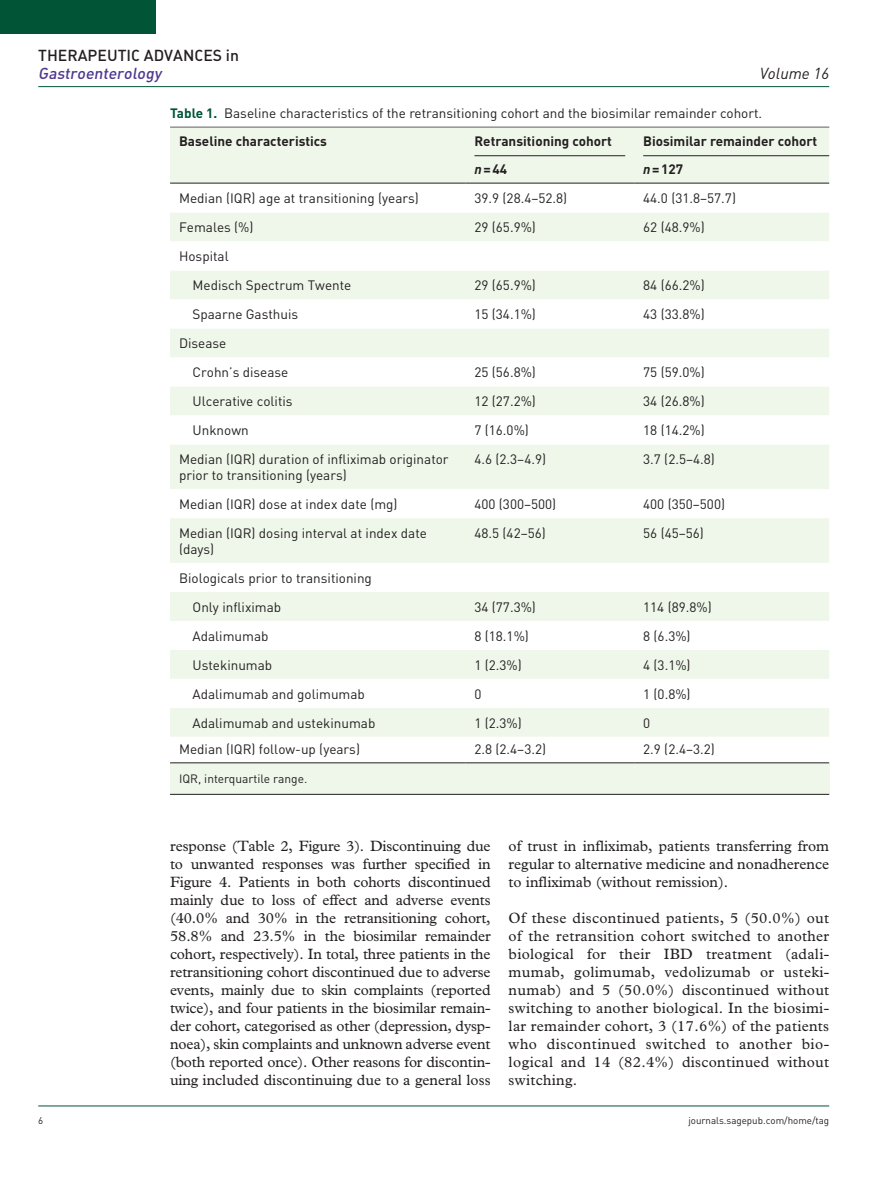
<style>
.page{position:relative;width:893px;height:1191px;background:#fff}
.page>*{position:absolute;margin:0;border:0;box-sizing:border-box;transform-origin:0 0}
.t1{font:15.75px "DIN Medium Alternate";color:#231f20}
.t2{font:italic 15.75px "DIN Medium Alternate";color:#4f3890}
.t3{font:italic 15.75px "DIN";color:#231f20}
.t4{font:15px/18px "Plantin Std";color:#231f20;text-align:justify}
.t5{font:13.5px/29px "DIN";color:#231f20}
.t6{font:700 13.5px "DIN";color:#231f20}
.t7{font:12px "DIN";color:#231f20}
.t8{font:9.75px "DIN";color:#231f20}
.s1{font-weight:700;color:#015436}
.s2{font-weight:700}
.s3{font-style:italic}
</style>
<div class="page">
<hr style="left:38px;top:86px;width:791px;height:1px;background:#015436">
<hr style="left:38px;top:1105px;width:791px;height:1px;background:#015436">
<div style="left:0;top:0;width:155px;height:34px;background:#015436"></div>
<div style="left:170px;top:763px;width:659px;height:31px;background:#eff7ea"></div>
<hr style="left:170px;top:127px;width:659px;height:1px;background:#231f20">
<hr style="left:170px;top:794px;width:659px;height:1px;background:#231f20">
<div style="left:170px;top:128px;width:659px;height:55px;background:#eff7ea"></div>
<svg style="left:170px;top:213px;width:659px;height:524px;fill:#eff7ea"></svg>
<hr style="left:170px;top:183px;width:295px;height:1px;background:#231f20">
<hr style="left:465px;top:183px;width:169px;height:1px;background:#231f20">
<hr style="left:634px;top:183px;width:195px;height:1px;background:#231f20">
<hr style="left:170px;top:762px;width:295px;height:1px;background:#231f20">
<hr style="left:465px;top:762px;width:169px;height:1px;background:#231f20">
<hr style="left:634px;top:762px;width:195px;height:1px;background:#231f20">
<hr style="left:474px;top:155px;width:151px;height:1px;background:#231f20">
<hr style="left:643px;top:155px;width:186px;height:1px;background:#231f20">
<p class="t1" style="left:38px;top:45px;width:202px">THERAPEUTIC ADVANCES IN</p>
<p class="t2" style="left:38px;top:63px;width:125px">Gastroenterology</p>
<p class="t3" style="left:760px;top:63px;width:71px">Volume 16</p>
<p class="t5" style="left:179px;top:98px;width:585px;line-height:28.5px;text-indent:-9px"><span class="s1">Table 1.</span> Baseline characteristics of the retransitioning cohort and the biosimilar remainder cohort.<br><span class="s2">Baseline characteristics</span></p>
<p class="t6" style="left:474px;top:133px;width:139px">Retransitioning cohort</p>
<p class="t6" style="left:643px;top:133px;width:176px">Biosimilar remainder cohort</p>
<p class="t6" style="left:474px;top:160px;width:34px"><span class="s3">n</span>=44</p>
<p class="t6" style="left:643px;top:160px;width:42px"><span class="s3">n</span>=127</p>
<p class="t5" style="left:179px;top:184px;width:241px">Median (IQR) age at transitioning (years)</p>
<p class="t5" style="left:474px;top:184px;width:94px">39.9 (28.4–52.8)</p>
<p class="t5" style="left:643px;top:184px;width:94px">44.0 (31.8–57.7)</p>
<p class="t5" style="left:179px;top:213px;width:76px">Females (%)</p>
<p class="t5" style="left:474px;top:213px;width:63px">29 (65.9%)</p>
<p class="t5" style="left:643px;top:213px;width:63px">62 (48.9%)</p>
<p class="t5" style="left:193px;top:242px;width:160px;text-indent:-14px">Hospital<br>Medisch Spectrum Twente</p>
<p class="t5" style="left:474px;top:271px;width:63px">29 (65.9%)</p>
<p class="t5" style="left:643px;top:271px;width:63px">84 (66.2%)</p>
<p class="t5" style="left:193px;top:300px;width:107px">Spaarne Gasthuis</p>
<p class="t5" style="left:474px;top:300px;width:63px">15 (34.1%)</p>
<p class="t5" style="left:643px;top:300px;width:63px">43 (33.8%)</p>
<p class="t5" style="left:193px;top:329px;width:97px;text-indent:-14px">Disease<br>Crohn’s disease</p>
<p class="t5" style="left:474px;top:358px;width:63px">25 (56.8%)</p>
<p class="t5" style="left:643px;top:358px;width:63px">75 (59.0%)</p>
<p class="t5" style="left:193px;top:387px;width:102px">Ulcerative colitis</p>
<p class="t5" style="left:474px;top:387px;width:63px">12 (27.2%)</p>
<p class="t5" style="left:643px;top:387px;width:63px">34 (26.8%)</p>
<p class="t5" style="left:193px;top:416px;width:58px">Unknown</p>
<p class="t5" style="left:474px;top:416px;width:56px">7 (16.0%)</p>
<p class="t5" style="left:643px;top:416px;width:63px">18 (14.2%)</p>
<p class="t5" style="left:179px;top:451px;width:271px;line-height:15.8px">Median (IQR) duration of infliximab originator prior to transitioning (years)</p>
<p class="t5" style="left:474px;top:445px;width:73px">4.6 (2.3–4.9)</p>
<p class="t5" style="left:643px;top:445px;width:73px">3.7 (2.5–4.8)</p>
<p class="t5" style="left:179px;top:489px;width:220px">Median (IQR) dose at index date (mg)</p>
<p class="t5" style="left:474px;top:489px;width:83px">400 (300–500)</p>
<p class="t5" style="left:643px;top:489px;width:83px">400 (350–500)</p>
<p class="t5" style="left:179px;top:525px;width:249px;line-height:15.8px">Median (IQR) dosing interval at index date (days)</p>
<p class="t5" style="left:474px;top:518px;width:73px">48.5 (42–56)</p>
<p class="t5" style="left:643px;top:518px;width:62px">56 (45–56)</p>
<p class="t5" style="left:193px;top:563px;width:181px;text-indent:-14px">Biologicals prior to transitioning<br>Only infliximab</p>
<p class="t5" style="left:474px;top:592px;width:63px">34 (77.3%)</p>
<p class="t5" style="left:643px;top:592px;width:70px">114 (89.8%)</p>
<p class="t5" style="left:193px;top:621px;width:77px">Adalimumab</p>
<p class="t5" style="left:474px;top:621px;width:56px">8 (18.1%)</p>
<p class="t5" style="left:643px;top:621px;width:49px">8 (6.3%)</p>
<p class="t5" style="left:193px;top:650px;width:81px">Ustekinumab</p>
<p class="t5" style="left:474px;top:650px;width:49px">1 (2.3%)</p>
<p class="t5" style="left:643px;top:650px;width:49px">4 (3.1%)</p>
<p class="t5" style="left:193px;top:679px;width:174px">Adalimumab and golimumab</p>
<p class="t5" style="left:474px;top:679px;width:9px">0</p>
<p class="t5" style="left:643px;top:679px;width:49px">1 (0.8%)</p>
<p class="t5" style="left:193px;top:708px;width:184px">Adalimumab and ustekinumab</p>
<p class="t5" style="left:474px;top:708px;width:49px">1 (2.3%)</p>
<p class="t5" style="left:643px;top:708px;width:9px">0</p>
<p class="t5" style="left:179px;top:734px;width:182px">Median (IQR) follow-up (years)</p>
<p class="t5" style="left:474px;top:734px;width:73px">2.8 (2.4–3.2)</p>
<p class="t5" style="left:643px;top:734px;width:73px">2.9 (2.4–3.2)</p>
<p class="t7" style="left:179px;top:771px;width:130px">IQR, interquartile range.</p>
<p class="t4" style="left:170px;top:837px;width:322px">response (Table 2, Figure 3). Discontinuing due to unwanted responses was further specified in Figure 4. Patients in both cohorts discontinued mainly due to loss of effect and adverse events (40.0% and 30% in the retransitioning cohort, 58.8% and 23.5% in the biosimilar remainder cohort, respectively). In total, three patients in the retransitioning cohort discontinued due to adverse events, mainly due to skin complaints (reported twice), and four patients in the biosimilar remain&shy;der cohort, categorised as other (depression, dysp&shy;noea), skin complaints and unknown adverse event (both reported once). Other reasons for discontin&shy;uing included discontinuing due to a general loss</p>
<p class="t4" style="left:509px;top:837px;width:322px">of trust in infliximab, patients transferring from regular to alternative medicine and nonadherence to infliximab (without remission).</p>
<p class="t4" style="left:509px;top:909px;width:322px">Of these discontinued patients, 5 (50.0%) out of the retransition cohort switched to another biological for their IBD treatment (adali&shy;mumab, golimumab, vedolizumab or usteki&shy;numab) and 5 (50.0%) discontinued without switching to another biological. In the biosimi&shy;lar remainder cohort, 3 (17.6%) of the patients who discontinued switched to another bio&shy;logical and 14 (82.4%) discontinued without switching.</p>
<p class="t8" style="left:38px;top:1114px;width:7px">6</p>
<p class="t8" style="left:688px;top:1114px;width:142px">journals.sagepub.com/home/tag</p>
</div>
